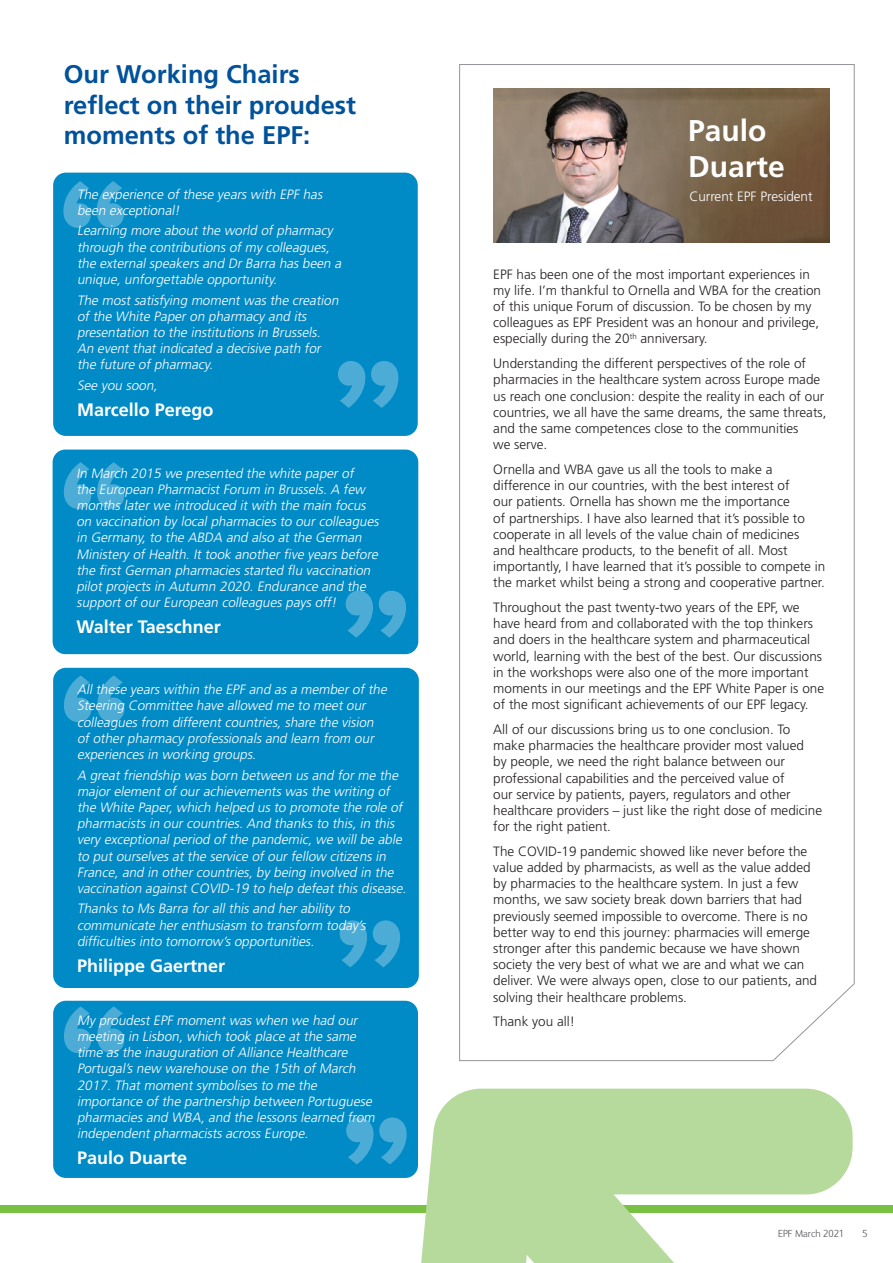
<style>
.page{position:relative;width:893px;height:1263px;background:#fff}
.page>*{position:absolute;margin:0;border:0;box-sizing:border-box;transform-origin:0 0}
.t1{font:700 163.05px "Proxima Nova";color:#fff}
._9_on_11_light{font:700 30px/36px "Frutiger LT Std";color:#fff}
._9_on_11_light-2{font:700 25.5px/30.6px "Frutiger LT Std";color:#01529b}
._9_on_11_light-3{font:700 18px "Frutiger LT Std";color:#fff}
._9_on_11_light-4{font:300 13.5px/16.2px "Frutiger LT Std";color:#231f20}
._9_on_11_light-5{font:italic 300 13.5px/16.2px "Frutiger LT Std";color:#fff}
._9_on_11_light-6{font:300 13.5px "Frutiger LT Std";color:#fff}
.t2{font:300 10.5px "FS Ingrid";color:#57585a}
</style>
<div class="page">
<div style="left:0;top:1205px;width:893px;height:8px;background:#79c142"></div>
<div style="left:53px;top:1001px;width:365px;height:177px;background:#008ac6;border-radius:13px"></div>
<div style="left:53px;top:668px;width:366px;height:320px;background:#008ac6;border-radius:13px"></div>
<div style="left:53px;top:173px;width:365px;height:263px;background:#008ac6;border-radius:13px"></div>
<div style="left:53px;top:450px;width:365px;height:204px;background:#008ac6;border-radius:13px"></div>
<svg style="left:459px;top:64px;width:396px;height:997px"></svg>
<svg style="left:402px;top:1089px;width:451px;height:174px;fill:#b6da9b"></svg>
<img style="left:493px;top:88px;width:336px;height:154px">
<p class="_9_on_11_light-2" style="left:64px;top:59px;width:294px">Our Working Chairs reflect on their proudest moments of the EPF:</p>
<h1 class="t1" style="left:57px;top:115px;width:76px">“</h1>
<p class="_9_on_11_light-5" style="left:77px;top:186px;width:250px">The experience of these years with EPF has been exceptional!</p>
<p class="_9_on_11_light-5" style="left:77px;top:223px;width:269px">Learning more about the world of pharmacy through the contributions of my colleagues, the external speakers and Dr Barra has been a unique, unforgettable opportunity.</p>
<p class="_9_on_11_light-5" style="left:77px;top:292px;width:266px">The most satisfying moment was the creation of the White Paper on pharmacy and its presentation to the institutions in Brussels.<br>An event that indicated a decisive path for the future of pharmacy.</p>
<p class="_9_on_11_light-5" style="left:77px;top:377px;width:85px">See you soon,</p>
<p class="_9_on_11_light-3" style="left:77px;top:399px;width:138px">Marcello Perego</p>
<h1 class="t1" style="left:330px;top:295px;width:76px">”</h1>
<h1 class="t1" style="left:57px;top:397px;width:76px">“</h1>
<p class="_9_on_11_light-5" style="left:76px;top:465px;width:307px">In March 2015 we presented the white paper of<br>the European Pharmacist Forum in Brussels. A few months later we introduced it with the main focus on vaccination by local pharmacies to our colleagues in Germany, to the ABDA and also at the German Ministery of Health. It took another five years before the first German pharmacies started flu vaccination pilot projects in Autumn 2020. Endurance and the support of our European colleagues pays off!</p>
<p class="_9_on_11_light-3" style="left:76px;top:616px;width:146px">Walter Taeschner</p>
<h1 class="t1" style="left:338px;top:525px;width:76px">”</h1>
<h1 class="t1" style="left:57px;top:610px;width:76px">“</h1>
<p class="_9_on_11_light-5" style="left:77px;top:682px;width:314px">All these years within the EPF and as a member of the Steering Committee have allowed me to meet our colleagues from different countries, share the vision of other pharmacy professionals and learn from our experiences in working groups.</p>
<p class="_9_on_11_light-5" style="left:77px;top:767px;width:334px">A great friendship was born between us and for me the major element of our achievements was the writing of the White Paper, which helped us to promote the role of pharmacists in our countries. And thanks to this, in this very exceptional period of the pandemic, we will be able to put ourselves at the service of our fellow citizens in France, and in other countries, by being involved in the vaccination against COVID-19 to help defeat this disease.</p>
<p class="_9_on_11_light-5" style="left:77px;top:901px;width:293px">Thanks to Ms Barra for all this and her ability to communicate her enthusiasm to transform today’s difficulties into tomorrow’s opportunities.</p>
<p class="_9_on_11_light-3" style="left:77px;top:955px;width:150px">Philippe Gaertner</p>
<h1 class="t1" style="left:332px;top:855px;width:76px">”</h1>
<h1 class="t1" style="left:57px;top:941px;width:76px">“</h1>
<p class="_9_on_11_light-5" style="left:77px;top:1012px;width:302px">My proudest EPF moment was when we had our meeting in Lisbon, which took place at the same time as the inauguration of Alliance Healthcare Portugal’s new warehouse on the 15th of March 2017. That moment symbolises to me the importance of the partnership between Portuguese pharmacies and WBA, and the lessons learned from independent pharmacists across Europe.</p>
<p class="_9_on_11_light-3" style="left:77px;top:1147px;width:112px">Paulo Duarte</p>
<h1 class="t1" style="left:338px;top:1052px;width:76px">”</h1>
<p class="_9_on_11_light" style="left:688px;top:113px;width:98px">Paulo<br>Duarte</p>
<p class="_9_on_11_light-6" style="left:689px;top:189px;width:125px">Current EPF President</p>
<p class="_9_on_11_light-4" style="left:493px;top:266px;width:329px">EPF has been one of the most important experiences in my life. I’m thankful to Ornella and WBA for the creation of this unique Forum of discussion. To be chosen by my colleagues as EPF President was an honour and privilege, especially during the 20<sup>th</sup> anniversary.</p>
<p class="_9_on_11_light-4" style="left:493px;top:356px;width:335px">Understanding the different perspectives of the role of pharmacies in the healthcare system across Europe made us reach one conclusion: despite the reality in each of our countries, we all have the same dreams, the same threats, and the same competences close to the communities<br>we serve.</p>
<p class="_9_on_11_light-4" style="left:493px;top:461px;width:334px">Ornella and WBA gave us all the tools to make a difference in our countries, with the best interest of<br>our patients. Ornella has shown me the importance<br>of partnerships. I have also learned that it’s possible to cooperate in all levels of the value chain of medicines<br>and healthcare products, to the benefit of all. Most importantly, I have learned that it’s possible to compete in the market whilst being a strong and cooperative partner.</p>
<p class="_9_on_11_light-4" style="left:493px;top:599px;width:332px">Throughout the past twenty-two years of the EPF, we have heard from and collaborated with the top thinkers and doers in the healthcare system and pharmaceutical world, learning with the best of the best. Our discussions in the workshops were also one of the more important moments in our meetings and the EPF White Paper is one of the most significant achievements of our EPF legacy.</p>
<p class="_9_on_11_light-4" style="left:493px;top:721px;width:330px">All of our discussions bring us to one conclusion. To make pharmacies the healthcare provider most valued<br>by people, we need the right balance between our professional capabilities and the perceived value of<br>our service by patients, payers, regulators and other healthcare providers – just like the right dose of medicine for the right patient.</p>
<p class="_9_on_11_light-4" style="left:493px;top:843px;width:325px">The COVID-19 pandemic showed like never before the value added by pharmacists, as well as the value added by pharmacies to the healthcare system. In just a few months, we saw society break down barriers that had previously seemed impossible to overcome. There is no better way to end this journey: pharmacies will emerge stronger after this pandemic because we have shown society the very best of what we are and what we can deliver. We were always open, close to our patients, and solving their healthcare problems.</p>
<p class="_9_on_11_light-4" style="left:493px;top:1014px;width:83px">Thank you all!</p>
<p class="t2" style="left:778px;top:1228px;width:67px">EPF March 2021</p>
<p class="t2" style="left:862px;top:1228px;width:7px">5</p>
</div>
